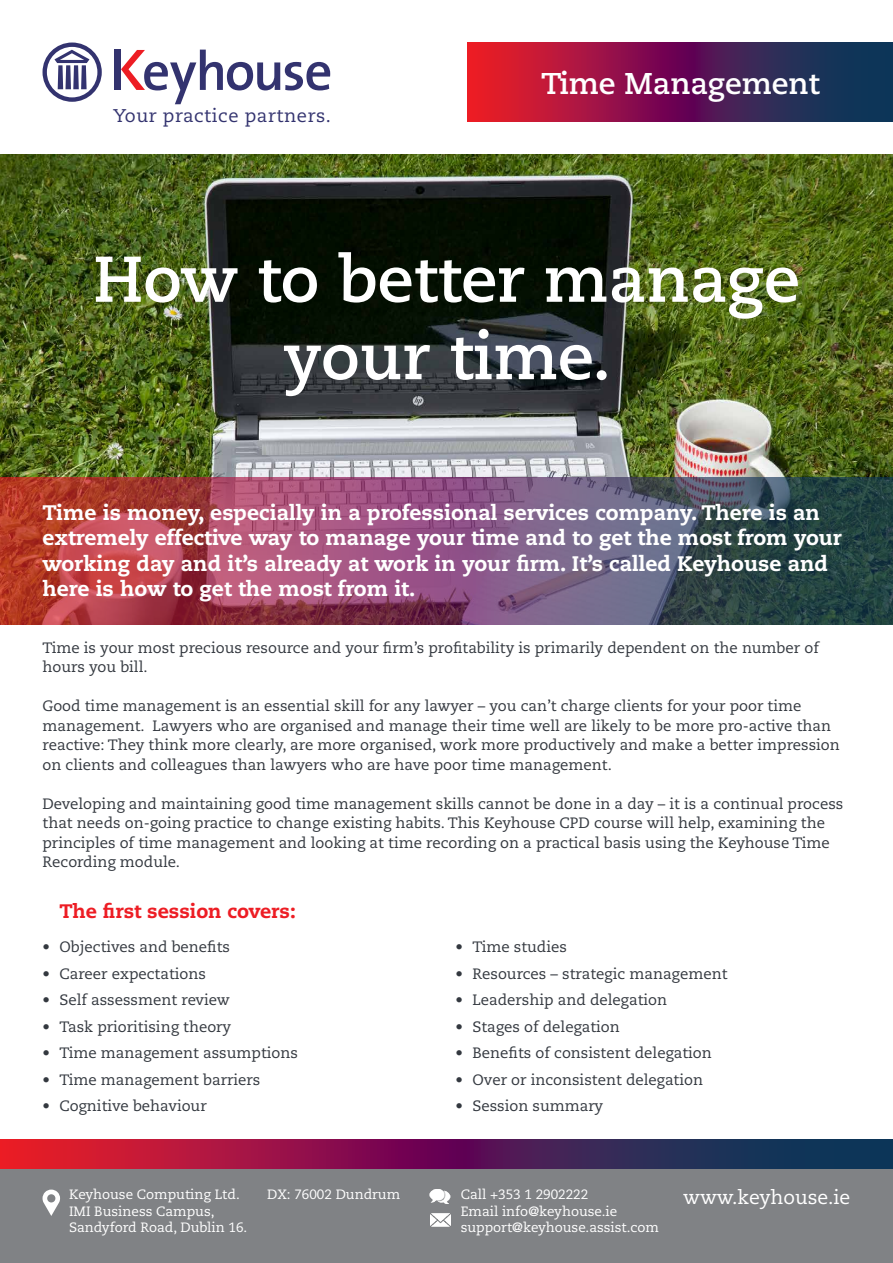
<style>
.page{position:relative;width:893px;height:1263px;background:#fff}
.page>*{position:absolute;margin:0;border:0;box-sizing:border-box;transform-origin:0 0}
.t1{font:700 64.5px/77.4px "Caecilia CE";color:#fff;text-align:center}
.t2{font:700 30px "Caecilia CE";color:#fff}
.t3{font:800 21px/25.2px "Caecilia";color:#fff}
.t4{font:800 19.5px "Caecilia";color:#ed1d24}
.t5{font:19.5px "Caecilia";color:#fff}
.t6{font:18.3px "Caecilia";letter-spacing:.03em;color:#33336f}
.t7{font:15px/19.5px "Caecilia";color:#33383f}
.t8{font:13.5px/16.5px "Caecilia";color:#fff}
</style>
<div class="page">
<img style="left:0;top:154px;width:893px;height:323px">
<svg style="left:468px;top:43px;width:425px;height:79px;background:#6e1d4a"></svg>
<svg style="left:121px;top:50px;width:209px;height:54px"></svg>
<div style="left:114px;top:50px;width:6px;height:40px;background:#33336f"></div>
<svg style="left:43px;top:43px;width:59px;height:59px"></svg>
<svg style="left:0;top:1140px;width:893px;height:29px;background:#6c1d4b"></svg>
<img style="left:0;top:477px;width:893px;height:147px">
<div style="left:0;top:1169px;width:893px;height:94px;background:#808285"></div>
<svg style="left:43px;top:1189px;width:17px;height:27px"></svg>
<img style="left:430px;top:1213px;width:20px;height:13px">
<img style="left:430px;top:1189px;width:21px;height:14px">
<p class="t6" style="left:113px;top:105px;width:219px">Your practice partners.</p>
<h2 class="t2" style="left:541px;top:63px;width:280px">Time Management</h2>
<h1 class="t1" style="left:93px;top:239px;width:708px">How to better manage your time.</h1>
<p class="t3" style="left:43px;top:500px;width:801px">Time is money, especially in a professional services company. There is an extremely effective way to manage your time and to get the most from your working day and it’s already at work in your firm. It’s called Keyhouse and here is how to get the most from it.</p>
<p class="t7" style="left:43px;top:638px;width:778px">Time is your most precious resource and your firm’s profitability is primarily dependent on the number of hours you bill.</p>
<p class="t7" style="left:43px;top:697px;width:799px">Good time management is an essential skill for any lawyer – you can’t charge clients for your poor time management. Lawyers who are organised and manage their time well are likely to be more pro-active than reactive: They think more clearly, are more organised, work more productively and make a better impression on clients and colleagues than lawyers who are have poor time management.</p>
<p class="t7" style="left:43px;top:794px;width:802px">Developing and maintaining good time management skills cannot be done in a day – it is a continual process that needs on-going practice to change existing habits. This Keyhouse CPD course will help, examining the principles of time management and looking at time recording on a practical basis using the Keyhouse Time Recording module.</p>
<h3 class="t4" style="left:60px;top:899px;width:238px">The first session covers:</h3>
<p class="t7" style="left:43px;top:938px;width:189px">• Objectives and benefits</p>
<p class="t7" style="left:43px;top:964px;width:165px">• Career expectations</p>
<p class="t7" style="left:43px;top:991px;width:189px">• Self assessment review</p>
<p class="t7" style="left:43px;top:1017px;width:190px">• Task prioritising theory</p>
<p class="t7" style="left:43px;top:1044px;width:257px">• Time management assumptions</p>
<p class="t7" style="left:43px;top:1070px;width:219px">• Time management barriers</p>
<p class="t7" style="left:43px;top:1097px;width:166px">• Cognitive behaviour</p>
<p class="t7" style="left:455px;top:938px;width:113px">• Time studies</p>
<p class="t7" style="left:455px;top:964px;width:274px">• Resources – strategic management</p>
<p class="t7" style="left:455px;top:991px;width:213px">• Leadership and delegation</p>
<p class="t7" style="left:455px;top:1017px;width:166px">• Stages of delegation</p>
<p class="t7" style="left:455px;top:1044px;width:258px">• Benefits of consistent delegation</p>
<p class="t7" style="left:455px;top:1070px;width:249px">• Over or inconsistent delegation</p>
<p class="t7" style="left:455px;top:1097px;width:149px">• Session summary</p>
<p class="t8" style="left:69px;top:1187px;width:180px">Keyhouse Computing Ltd.<br>IMI Business Campus,<br>Sandyford Road, Dublin 16.</p>
<p class="t8" style="left:267px;top:1187px;width:135px">DX: 76002 Dundrum</p>
<p class="t8" style="left:461px;top:1187px;width:200px">Call +353 1 2902222<br>Email info@keyhouse.ie support@keyhouse.assist.com</p>
<h3 class="t5" style="left:683px;top:1186px;width:169px">www.keyhouse.ie</h3>
</div>
